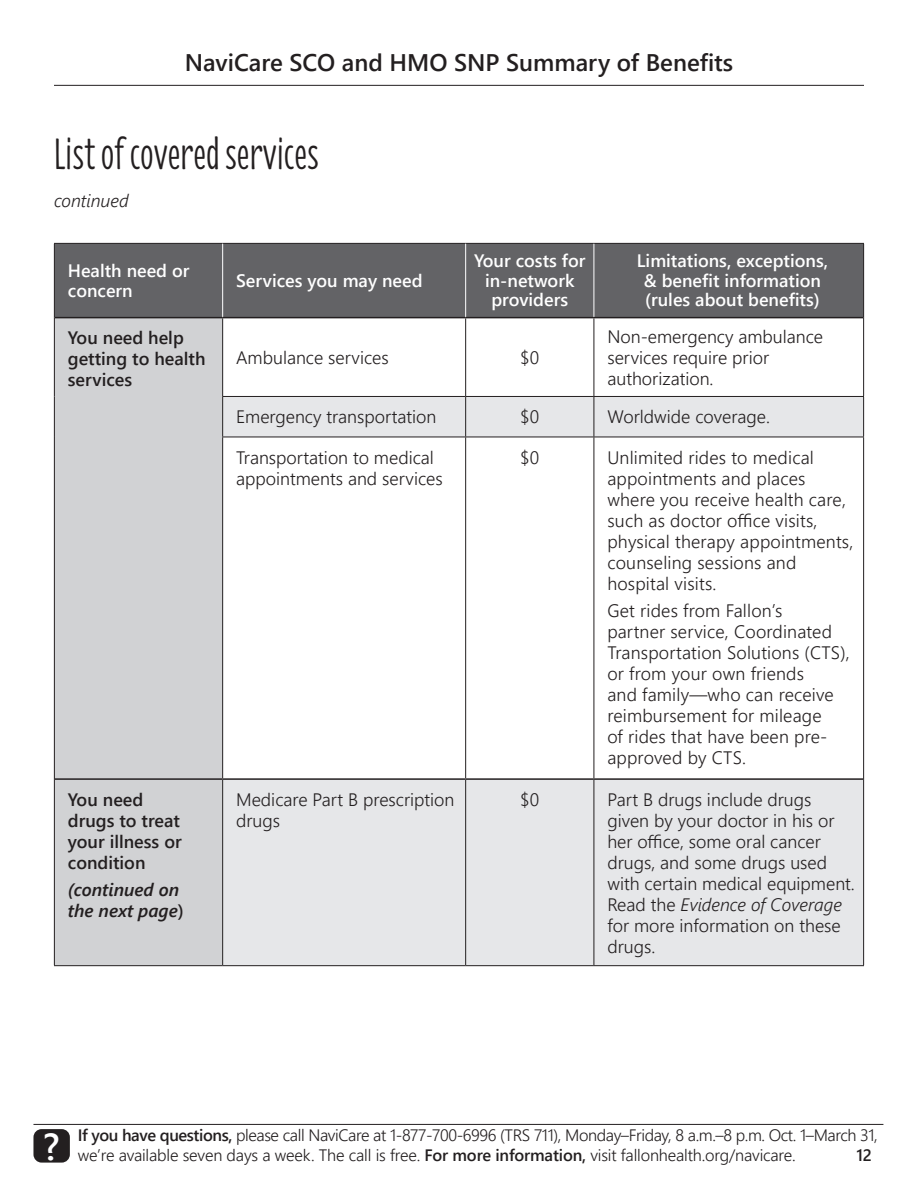
<style>
.page{position:relative;width:918px;height:1188px;background:#fff}
.page>*{position:absolute;margin:0;border:0;box-sizing:border-box;transform-origin:0 0}
._1_ABC_header_FLOR_3{font:45px "Florence";color:#231f20}
.t1{font:37.5px "Webly Sleek UI Semibold";color:#fff}
.t2{font:24px "Webly Sleek UI Semibold";color:#231f20}
._2_body{font:18px/21px "Webly Sleek UI Semilight";letter-spacing:.01em;color:#231f20}
.Table_text{font:18px/19.5px "Webly Sleek UI Semibold";color:#fff;text-align:center}
.Table_text-2{font:18px/21px "Webly Sleek UI Semilight";color:#231f20}
.Table_text-3{font:18px/21px "Webly Sleek UI Semibold";color:#231f20}
.Body_A{font:18px/21px "Webly Sleek UI Semilight";color:#231f20}
.Table_text-4{font:italic 18px/21px "Webly Sleek UI Semibold";color:#231f20}
.t3{font:italic 18px "Webly Sleek UI Semilight";color:#231f20}
.Normal_pre-bullets{font:18px "Webly Sleek UI Semilight";color:#231f20}
.t4{font:16.5px/19.8px "Webly Sleek UI Semilight";letter-spacing:-.025em;color:#231f20}
.t5{font:16.5px "Webly Sleek UI Semibold";color:#231f20}
.s1{font-style:normal}
.s2{font-style:italic}
.s3{font-family:"Webly Sleek UI Semibold"}
</style>
<div class="page">
<hr style="left:33px;top:1124px;width:850px;height:1px;background:#231f20">
<div style="left:33px;top:1129px;width:37px;height:34px;background:#231f20;border-radius:8px"></div>
<hr style="left:54px;top:85px;width:810px;height:1px;background:#231f20">
<div style="left:55px;top:244px;width:808px;height:73px;background:#636366"></div>
<div style="left:55px;top:318px;width:167px;height:647px;background:#d1d2d4"></div>
<svg style="left:223px;top:397px;width:640px;height:568px"></svg>
<hr style="left:54px;top:318px;width:1px;height:78px;background:#231f20">
<hr style="left:54px;top:396px;width:1px;height:41px;background:#231f20">
<hr style="left:54px;top:437px;width:1px;height:342px;background:#231f20">
<hr style="left:54px;top:779px;width:1px;height:186px;background:#231f20">
<hr style="left:222px;top:318px;width:1px;height:78px;background:#231f20">
<hr style="left:465px;top:318px;width:1px;height:78px;background:#231f20">
<hr style="left:594px;top:318px;width:1px;height:78px;background:#231f20">
<hr style="left:863px;top:318px;width:1px;height:78px;background:#231f20">
<hr style="left:222px;top:396px;width:244px;height:1px;background:#231f20">
<hr style="left:222px;top:397px;width:1px;height:40px;background:#231f20">
<hr style="left:466px;top:396px;width:128px;height:1px;background:#231f20">
<hr style="left:465px;top:397px;width:1px;height:40px;background:#231f20">
<hr style="left:594px;top:396px;width:270px;height:1px;background:#231f20">
<hr style="left:594px;top:397px;width:1px;height:40px;background:#231f20">
<hr style="left:863px;top:397px;width:1px;height:40px;background:#231f20">
<hr style="left:222px;top:437px;width:244px;height:1px;background:#231f20">
<hr style="left:222px;top:437px;width:1px;height:341px;background:#231f20">
<hr style="left:466px;top:437px;width:128px;height:1px;background:#231f20">
<hr style="left:465px;top:437px;width:1px;height:341px;background:#231f20">
<hr style="left:594px;top:437px;width:270px;height:1px;background:#231f20">
<hr style="left:594px;top:437px;width:1px;height:341px;background:#231f20">
<hr style="left:863px;top:437px;width:1px;height:342px;background:#231f20">
<hr style="left:222px;top:780px;width:1px;height:185px;background:#231f20">
<hr style="left:465px;top:780px;width:1px;height:185px;background:#231f20">
<hr style="left:594px;top:780px;width:1px;height:185px;background:#231f20">
<hr style="left:863px;top:779px;width:1px;height:186px;background:#231f20">
<hr style="left:54px;top:243px;width:169px;height:1px;background:#231f20">
<hr style="left:54px;top:244px;width:1px;height:74px;background:#231f20">
<hr style="left:223px;top:243px;width:243px;height:1px;background:#231f20">
<hr style="left:466px;top:243px;width:128px;height:1px;background:#231f20">
<hr style="left:594px;top:243px;width:270px;height:1px;background:#231f20">
<hr style="left:863px;top:244px;width:1px;height:74px;background:#231f20">
<hr style="left:54px;top:965px;width:169px;height:1px;background:#231f20">
<hr style="left:223px;top:965px;width:243px;height:1px;background:#231f20">
<hr style="left:466px;top:965px;width:128px;height:1px;background:#231f20">
<hr style="left:594px;top:965px;width:270px;height:1px;background:#231f20">
<hr style="left:55px;top:317px;width:168px;height:1px;background:#231f20">
<hr style="left:223px;top:317px;width:243px;height:1px;background:#231f20">
<hr style="left:466px;top:317px;width:128px;height:1px;background:#231f20">
<hr style="left:594px;top:317px;width:269px;height:1px;background:#231f20">
<hr style="left:222px;top:244px;width:1px;height:73px;background:#fff">
<hr style="left:465px;top:244px;width:1px;height:73px;background:#fff">
<hr style="left:594px;top:244px;width:1px;height:73px;background:#fff">
<hr style="left:55px;top:778px;width:168px;height:2px;background:#231f20">
<hr style="left:223px;top:778px;width:243px;height:2px;background:#231f20">
<hr style="left:466px;top:778px;width:128px;height:2px;background:#231f20">
<hr style="left:594px;top:778px;width:269px;height:2px;background:#231f20">
<h3 class="t2" style="left:185px;top:45px;width:550px">NaviCare SCO and HMO SNP Summary of Benefits</h3>
<p class="_1_ABC_header_FLOR_3" style="left:54px;top:118px;width:267px">List of covered services</p>
<p class="t3" style="left:54px;top:188px;width:76px">continued</p>
<p class="Table_text" style="left:68px;top:260px;width:123px;text-align:left">Health need or concern</p>
<p class="Table_text" style="left:236px;top:270px;width:188px">Services you may need</p>
<p class="Table_text" style="left:474px;top:251px;width:113px">Your costs for in-network providers</p>
<p class="Table_text" style="left:637px;top:251px;width:193px">Limitations, exceptions, &amp; benefit information (rules about benefits)</p>
<p class="Table_text-3" style="left:68px;top:327px;width:139px">You need help getting to health services</p>
<p class="Table_text-3" style="left:68px;top:788px;width:115px">You need drugs to treat your illness or condition</p>
<p class="Table_text-4" style="left:68px;top:879px;width:118px">(continued on the next page<span class="s1">)</span></p>
<p class="Table_text-2" style="left:236px;top:346px;width:154px">Ambulance services</p>
<p class="Normal_pre-bullets" style="left:520px;top:344px;width:20px">$0</p>
<p class="_2_body" style="left:607px;top:325px;width:217px">Non-emergency ambulance services require prior authorization.</p>
<p class="Table_text-2" style="left:236px;top:406px;width:202px">Emergency transportation</p>
<p class="Normal_pre-bullets" style="left:520px;top:403px;width:20px">$0</p>
<p class="_2_body" style="left:607px;top:406px;width:164px">Worldwide coverage.</p>
<p class="Table_text-2" style="left:236px;top:446px;width:208px">Transportation to medical appointments and services</p>
<p class="Normal_pre-bullets" style="left:520px;top:444px;width:20px">$0</p>
<p class="_2_body" style="left:607px;top:446px;width:247px">Unlimited rides to medical appointments and places where you receive health care, such as doctor office visits, physical therapy appointments, counseling sessions and hospital visits.</p>
<p class="_2_body" style="left:607px;top:600px;width:244px">Get rides from Fallon’s<br>partner service, Coordinated<br>Transportation Solutions (CTS), or from your own friends<br>and family—who can receive reimbursement for mileage<br>of rides that have been pre&shy;approved by CTS.</p>
<p class="Body_A" style="left:236px;top:788px;width:220px">Medicare Part B prescription drugs</p>
<p class="Body_A" style="left:520px;top:788px;width:20px">$0</p>
<p class="_2_body" style="left:607px;top:788px;width:249px">Part B drugs include drugs given by your doctor in his or her office, some oral cancer drugs, and some drugs used with certain medical equipment.<br>Read the <span class="s2">Evidence of Coverage </span>for more information on these drugs.</p>
<h2 class="t1" style="left:43px;top:1118px;width:18px">?</h2>
<p class="t4" style="left:78px;top:1124px;width:802px"><span class="s3">If you have questions,</span> please call NaviCare at 1-877-700-6996 (TRS 711), Monday–Friday, 8 a.m.–8 p.m. Oct. 1–March 31, we’re available seven days a week. The call is free. <span class="s3">For more information,</span> visit fallonhealth.org/navicare.</p>
<p class="t5" style="left:856px;top:1142px;width:17px">12</p>
</div>
